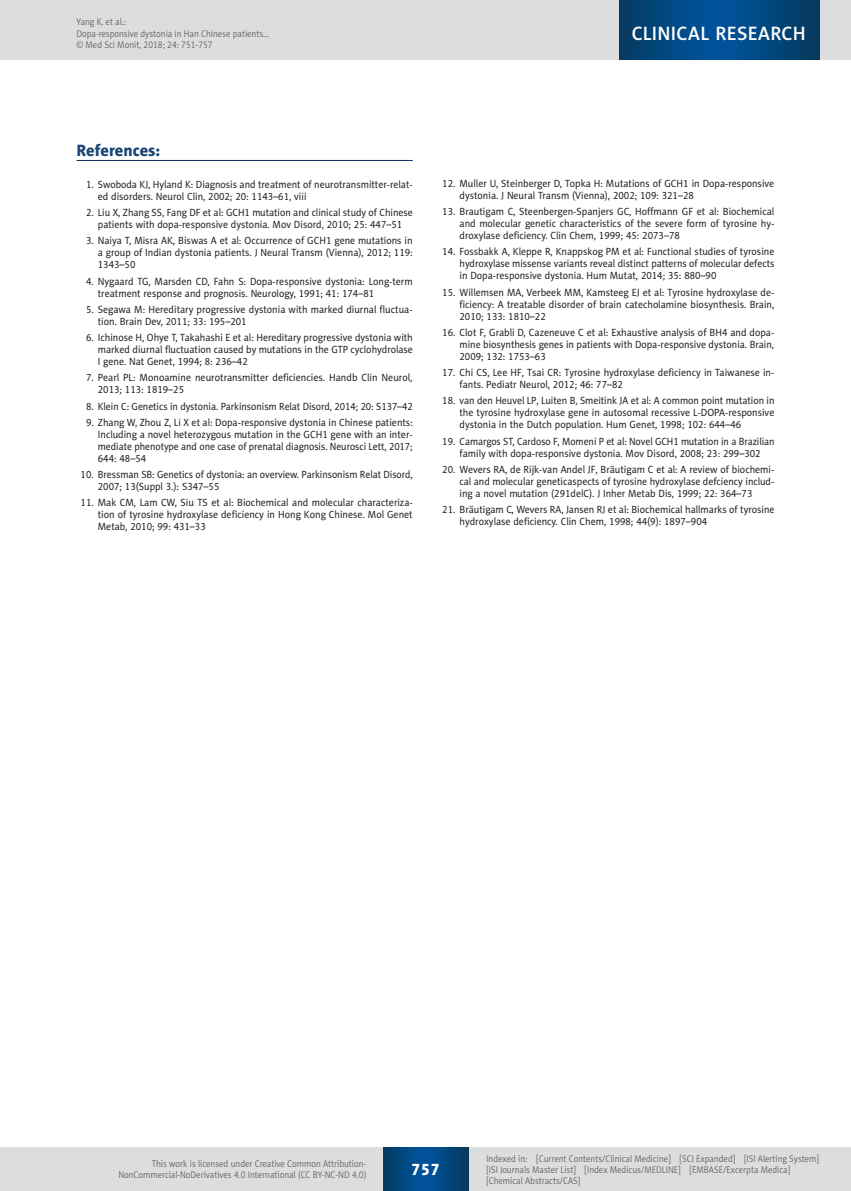
<style>
.page{position:relative;width:851px;height:1191px;background:#fff}
.page>*{position:absolute;margin:0;border:0;box-sizing:border-box;transform-origin:0 0}
.t1{font:19.5px "Naomi Sans EFN Medium";letter-spacing:.015em;color:#fff}
.MSM_Referencje_Tytul{font:16.5px "Naomi Sans EFN Heavy";color:#1a4574}
.t2{font:16.5px "Naomi Sans EFN Heavy";color:#fff}
.MSM_Referencje_punkt{font:10.5px/12px "Naomi Sans EFN";color:#231f20;text-align:justify;scale:.95 1}
.MSM_Referencje_punkt-2{font:10.5px/12px "Naomi Sans EFN";color:#231f20;text-align:center;scale:.94 1}
.MSM_Referencje_punkt-3{font:10.5px/12px "Naomi Sans EFN";color:#231f20;text-align:center;scale:.93 1}
.t3{font:9.75px/11.2px "Naomi Sans EFN Light";color:#57585a;scale:.9 1}
</style>
<div class="page">
<hr style="left:77px;top:160px;width:335px;height:1px;background:#00295c">
<div style="left:0;top:1148px;width:850px;height:43px;background:#dcdddf"></div>
<svg style="left:383px;top:1147px;width:85px;height:43px"></svg>
<div style="left:0;top:0;width:850px;height:60px;background:#dcdddf"></div>
<svg style="left:619px;top:0;width:200px;height:60px"></svg>
<p class="t3" style="left:77px;top:16px;width:215px">Yang K. et al.:<br>Dopa-responsive dystonia in Han Chinese patients… © Med Sci Monit, 2018; 24: 751-757</p>
<h1 class="t1" style="left:631px;top:22px;width:175px">CLINICAL RESEARCH</h1>
<p class="MSM_Referencje_Tytul" style="left:77px;top:140px;width:85px">References:</p>
<p class="MSM_Referencje_punkt" style="left:98px;top:178px;width:333px;text-indent:-12px">1. Swoboda KJ, Hyland K: Diagnosis and treatment of neurotransmitter-relat&shy;ed disorders. Neurol Clin, 2002; 20: 1143–61, viii</p>
<p class="MSM_Referencje_punkt-2" style="left:86px;top:207px;width:349px">2. Liu X, Zhang SS, Fang DF et al: GCH1 mutation and clinical study of Chinese patients with dopa-responsive dystonia. Mov Disord, 2010; 25: 447–51</p>
<p class="MSM_Referencje_punkt" style="left:98px;top:235px;width:333px;text-indent:-12px">3. Naiya T, Misra AK, Biswas A et al: Occurrence of GCH1 gene mutations in a group of Indian dystonia patients. J Neural Transm (Vienna), 2012; 119:<br>1343–50</p>
<p class="MSM_Referencje_punkt" style="left:98px;top:275px;width:333px;text-indent:-12px">4. Nygaard TG, Marsden CD, Fahn S: Dopa-responsive dystonia: Long-term treatment response and prognosis. Neurology, 1991; 41: 174–81</p>
<p class="MSM_Referencje_punkt" style="left:98px;top:303px;width:333px;text-indent:-12px">5. Segawa M: Hereditary progressive dystonia with marked diurnal fluctua&shy;tion. Brain Dev, 2011; 33: 195–201</p>
<p class="MSM_Referencje_punkt" style="left:98px;top:332px;width:333px;text-indent:-12px">6. Ichinose H, Ohye T, Takahashi E et al: Hereditary progressive dystonia with marked diurnal fluctuation caused by mutations in the GTP cyclohydrolase I gene. Nat Genet, 1994; 8: 236–42</p>
<p class="MSM_Referencje_punkt" style="left:98px;top:372px;width:332px;text-indent:-12px">7. Pearl PL: Monoamine neurotransmitter deficiencies. Handb Clin Neurol,<br>2013; 113: 1819–25</p>
<p class="MSM_Referencje_punkt-2" style="left:86px;top:400px;width:349px">8. Klein C: Genetics in dystonia. Parkinsonism Relat Disord, 2014; 20: S137–42</p>
<p class="MSM_Referencje_punkt" style="left:98px;top:416px;width:333px;text-indent:-12px">9. Zhang W, Zhou Z, Li X et al: Dopa-responsive dystonia in Chinese patients:<br>Including a novel heterozygous mutation in the GCH1 gene with an inter&shy;mediate phenotype and one case of prenatal diagnosis. Neurosci Lett, 2017; 644: 48–54</p>
<p class="MSM_Referencje_punkt-2" style="left:98px;top:469px;width:336px;text-align:left;text-indent:-17px">10. Bressman SB: Genetics of dystonia: an overview. Parkinsonism Relat Disord,<br>2007; 13(Suppl 3.): S347–55</p>
<p class="MSM_Referencje_punkt" style="left:98px;top:497px;width:333px;text-indent:-17px">11. Mak CM, Lam CW, Siu TS et al: Biochemical and molecular characteriza&shy;tion of tyrosine hydroxylase deficiency in Hong Kong Chinese. Mol Genet Metab, 2010; 99: 431–33</p>
<p class="MSM_Referencje_punkt" style="left:459px;top:177px;width:333px;text-indent:-17px">12. Muller U, Steinberger D, Topka H: Mutations of GCH1 in Dopa-responsive dystonia. J Neural Transm (Vienna), 2002; 109: 321–28</p>
<p class="MSM_Referencje_punkt" style="left:459px;top:206px;width:333px;text-indent:-17px">13. Brautigam C, Steenbergen-Spanjers GC, Hoffmann GF et al: Biochemical and molecular genetic characteristics of the severe form of tyrosine hy&shy;droxylase deficiency. Clin Chem, 1999; 45: 2073–78</p>
<p class="MSM_Referencje_punkt" style="left:459px;top:246px;width:333px;text-indent:-17px">14. Fossbakk A, Kleppe R, Knappskog PM et al: Functional studies of tyrosine hydroxylase missense variants reveal distinct patterns of molecular defects in Dopa-responsive dystonia. Hum Mutat, 2014; 35: 880–90</p>
<p class="MSM_Referencje_punkt" style="left:459px;top:286px;width:333px;text-indent:-17px">15. Willemsen MA, Verbeek MM, Kamsteeg EJ et al: Tyrosine hydroxylase de&shy;ficiency: A treatable disorder of brain catecholamine biosynthesis. Brain, 2010; 133: 1810–22</p>
<p class="MSM_Referencje_punkt" style="left:459px;top:326px;width:333px;text-indent:-17px">16. Clot F, Grabli D, Cazeneuve C et al: Exhaustive analysis of BH4 and dopa&shy;mine biosynthesis genes in patients with Dopa-responsive dystonia. Brain, 2009; 132: 1753–63</p>
<p class="MSM_Referencje_punkt" style="left:459px;top:367px;width:333px;text-indent:-17px">17. Chi CS, Lee HF, Tsai CR: Tyrosine hydroxylase deficiency in Taiwanese in&shy;fants. Pediatr Neurol, 2012; 46: 77–82</p>
<p class="MSM_Referencje_punkt-2" style="left:459px;top:395px;width:336px;text-align:justify;text-indent:-17px">18. van den Heuvel LP, Luiten B, Smeitink JA et al: A common point mutation in the tyrosine hydroxylase gene in autosomal recessive L-DOPA-responsive dystonia in the Dutch population. Hum Genet, 1998; 102: 644–46</p>
<p class="MSM_Referencje_punkt-3" style="left:442px;top:435px;width:358px">19. Camargos ST, Cardoso F, Momeni P et al: Novel GCH1 mutation in a Brazilian family with dopa-responsive dystonia. Mov Disord, 2008; 23: 299–302</p>
<p class="MSM_Referencje_punkt" style="left:459px;top:463px;width:333px;text-indent:-17px">20. Wevers RA, de Rijk-van Andel JF, Bräutigam C et al: A review of biochemi&shy;cal and molecular geneticaspects of tyrosine hydroxylase defciency includ&shy;ing a novel mutation (291delC). J Inher Metab Dis, 1999; 22: 364–73</p>
<p class="MSM_Referencje_punkt" style="left:459px;top:504px;width:333px;text-indent:-17px">21. Bräutigam C, Wevers RA, Jansen RJ et al: Biochemical hallmarks of tyrosine hydroxylase deficiency. Clin Chem, 1998; 44(9): 1897–904</p>
<p class="t3" style="left:118px;top:1158px;width:277px;text-align:right">This work is licensed under Creative Common Attribution-<br>NonCommercial-NoDerivatives 4.0 International (CC BY-NC-ND 4.0)</p>
<h2 class="t2" style="left:411px;top:1159px;width:30px">757</h2>
<p class="t3" style="left:486px;top:1152px;width:371px">Indexed in: [Current Contents/Clinical Medicine] [SCI Expanded] [ISI Alerting System] [ISI Journals Master List] [Index Medicus/MEDLINE] [EMBASE/Excerpta Medica] [Chemical Abstracts/CAS]</p>
</div>
